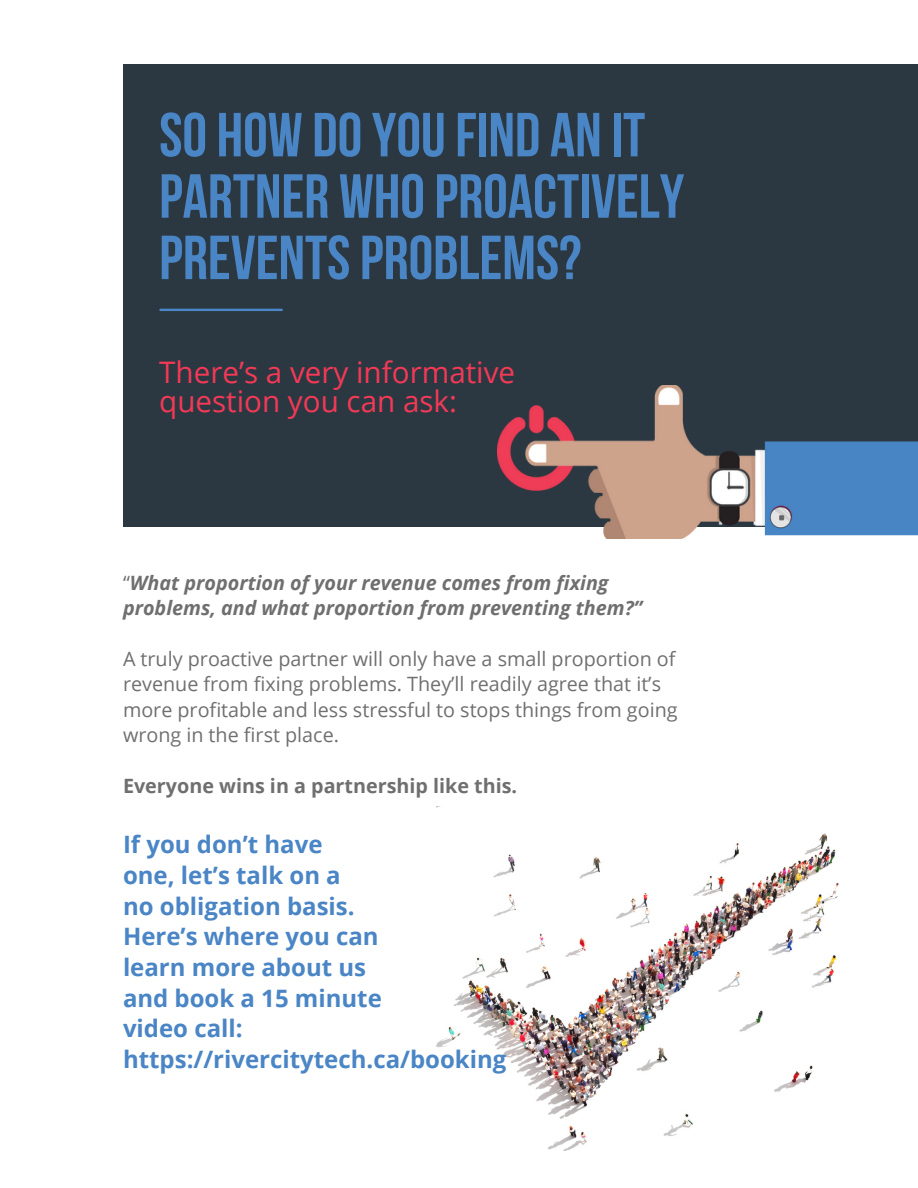
<style>
.page{position:relative;width:918px;height:1188px;background:#fff}
.page>*{position:absolute;margin:0;border:0;box-sizing:border-box;transform-origin:0 0}
.t1{font:700 62.1px "Bebas Neue";color:#4a85c5}
.t2{font:29.7px "Open Sans";color:#f43956}
.t3{font:700 24px "Open Sans";color:#4a85c5}
.t4{font:19.8px/25.3px "Open Sans";color:#706f6f}
.t5{font:italic 700 19.8px "Open Sans";color:#706f6f}
.t6{font:700 19.8px "Open Sans";color:#706f6f}
.s1{font-weight:400;font-style:normal}
</style>
<div class="page">
<div style="left:123px;top:64px;width:795px;height:462px;background:#2b3842"></div>
<hr style="left:160px;top:309px;width:122px;height:2px;background:#4a85c5">
<img style="left:498px;top:385px;width:420px;height:153px">
<img style="left:437px;top:807px;width:402px;height:344px">
<p class="t1" style="left:159px;top:110px;width:488px">SO HOW DOYOUFIND AN IT</p>
<p class="t1" style="left:159px;top:171px;width:527px">PARTNER WHOPROACTIVELY</p>
<p class="t1" style="left:159px;top:233px;width:424px">PREVENTSPROBLEMS?</p>
<p class="t2" style="left:159px;top:351px;width:358px">There’s a very informative</p>
<p class="t2" style="left:159px;top:381px;width:299px">question you can ask:</p>
<p class="t5" style="left:123px;top:569px;width:487px"><span class="s1">“</span>What proportion of your revenue comes from fixing</p>
<p class="t5" style="left:123px;top:594px;width:521px">problems, and what proportion from preventing them?”</p>
<p class="t4" style="left:123px;top:646px;width:556px">A truly proactive partner will only have a small proportion of revenue from fixing problems. They’ll readily agree that it’s more profitable and less stressful to stops things from going wrong in the first place.</p>
<p class="t6" style="left:123px;top:772px;width:396px">Everyone wins in a partnership like this.</p>
<p class="t3" style="left:123px;top:828px;width:201px">If you don’t have</p>
<p class="t3" style="left:123px;top:858px;width:219px">one, let’s talk on a</p>
<p class="t3" style="left:123px;top:889px;width:233px">no obligation basis.</p>
<p class="t3" style="left:123px;top:920px;width:257px">Here’s where you can</p>
<p class="t3" style="left:123px;top:950px;width:245px">learn more about us</p>
<p class="t3" style="left:123px;top:981px;width:260px">and book a 15 minute</p>
<p class="t3" style="left:123px;top:1012px;width:121px">video call:</p>
<p class="t3" style="left:123px;top:1042px;width:385px">https://rivercitytech.ca/booking</p>
</div>
